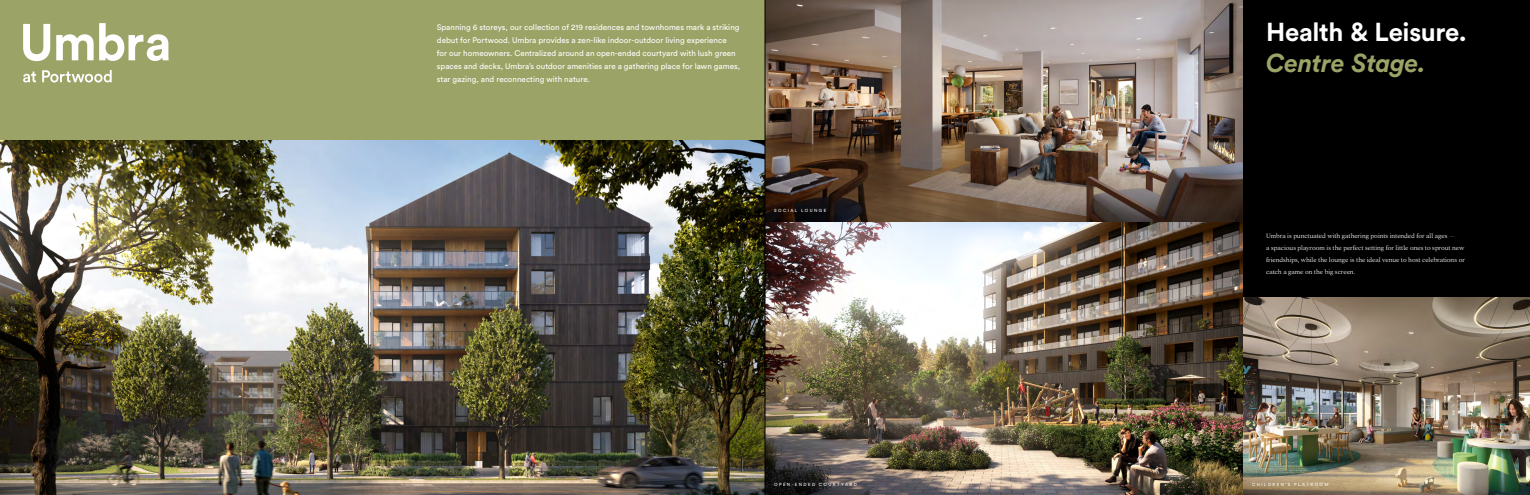
<style>
.page{position:relative;width:1530px;height:495px;background:#fff}
.page>*{position:absolute;margin:0;border:0;box-sizing:border-box;transform-origin:0 0}
.t1{font:700 25.69px "Circular Std";letter-spacing:-.015em;color:#fff}
.t2{font:italic 700 25.69px "Circular Std";letter-spacing:-.015em;color:#9ca366}
.t3{font:8.06px/13.2px "Circular Std";color:#fff}
.t4{font:100 6.88px/11.9px "Addington CF";letter-spacing:-.01em;color:#fff}
.t5{font:4.38px "Circular Std";letter-spacing:.325em;color:#fff}
</style>
<div class="page">
<img style="left:0;top:140px;width:765px;height:355px">
<div style="left:0;top:0;width:771px;height:140px;background:#9ca366"></div>
<svg style="left:23px;top:24px;width:27px;height:37px"></svg>
<svg style="left:56px;top:23px;width:113px;height:38px"></svg>
<svg style="left:23px;top:72px;width:13px;height:10px"></svg>
<svg style="left:42px;top:70px;width:70px;height:12px"></svg>
<img style="left:766px;top:0;width:477px;height:495px">
<img style="left:1243px;top:297px;width:287px;height:161px">
<div style="left:1243px;top:0;width:287px;height:297px;background:#000001"></div>
<img style="left:1243px;top:458px;width:287px;height:37px">
<hr style="left:765px;top:0;width:1px;height:495px;background:#000001">
<p class="t3" style="left:437px;top:20px;width:305px">Spanning 6 storeys, our collection of 219 residences and townhomes mark a striking debut for Portwood. Umbra provides a zen-like indoor-outdoor living experience<br>for our homeowners. Centralized around an open-ended courtyard with lush green spaces and decks, Umbra’s outdoor amenities are a gathering place for lawn games, star gazing, and reconnecting with nature.</p>
<p class="t1" style="left:1266px;top:16px;width:202px">Health &amp; Leisure.</p>
<p class="t2" style="left:1266px;top:47px;width:161px">Centre Stage.</p>
<p class="t5" style="left:774px;top:208px;width:54px">SOCIAL LOUNGE</p>
<p class="t4" style="left:1266px;top:230px;width:200px">Umbra is punctuated with gathering points intended for all ages —<br>a spacious playroom is the perfect setting for little ones to sprout new friendships, while the lounge is the ideal venue to host celebrations or catch a game on the big screen.</p>
<p class="t5" style="left:774px;top:482px;width:84px">OPEN-ENDED COURTYARD</p>
<p class="t5" style="left:1252px;top:482px;width:78px">CHILDREN’S PLAYROOM</p>
</div>
